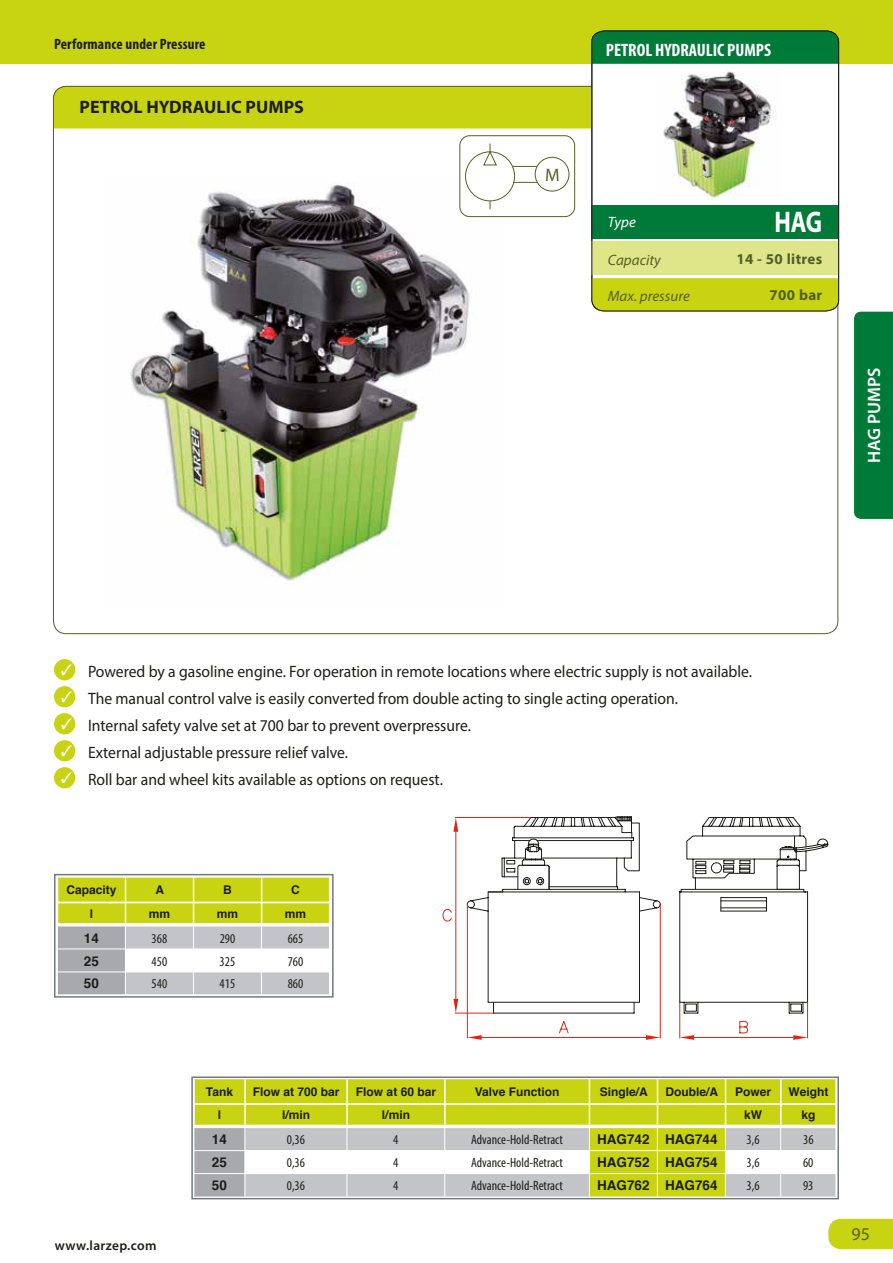
<style>
.page{position:relative;width:893px;height:1263px;background:#fff}
.page>*{position:absolute;margin:0;border:0;box-sizing:border-box;transform-origin:0 0}
.t1{font:700 30px "Myriad Pro";color:#fff;scale:.8 1}
.t2{font:18.15px "Myriad Pro";color:#596022}
.t3{font:700 condensed 18px "Myriad Pro";color:#fff}
.t4{font:700 18px "Myriad Pro";letter-spacing:.005em;color:#1d1d1b}
.t5{font:600 18px "Myriad Pro";color:#fff}
.t6{font:18px "Myriad Pro";color:#596022}
.t7{font:16.5px/27px "Myriad Pro";color:#1d1d1b;scale:.95 1}
.t8{font:700 condensed 15px "Myriad Pro";letter-spacing:.01em;color:#1d1d1b}
.t9{font:italic 15px "Myriad Pro";color:#596022}
.t10{font:700 15px "Myriad Pro";letter-spacing:.025em;color:#535e2a}
.t11{font:italic 15px "Myriad Pro";color:#fff}
.t12{font:condensed 13.5px "Myriad Pro";color:#1d1d1b}
.t13{font:700 13.5px "Helvetica";color:#1d1d1b}
.t14{font:600 13.5px "Myriad Pro";letter-spacing:.025em;color:#1d1d1b}
.t15{font:700 12px "Helvetica";color:#1d1d1b}
</style>
<div class="page">
<div style="left:53px;top:86px;width:538px;height:42px;background:#c8d411"></div>
<div style="left:0;top:0;width:893px;height:64px;background:#c8d411"></div>
<svg style="left:591px;top:30px;width:248px;height:282px"></svg>
<div style="left:854px;top:312px;width:39px;height:207px;background:#007a39"></div>
<img style="left:656px;top:67px;width:126px;height:134px">
<div style="left:54px;top:659px;width:21px;height:21px;background:#c8d411;border-radius:50%"></div>
<svg style="left:61px;top:664px;width:11px;height:11px"></svg>
<div style="left:54px;top:686px;width:21px;height:21px;background:#c8d411;border-radius:50%"></div>
<svg style="left:61px;top:691px;width:11px;height:11px"></svg>
<div style="left:54px;top:713px;width:21px;height:21px;background:#c8d411;border-radius:50%"></div>
<svg style="left:61px;top:718px;width:11px;height:11px"></svg>
<div style="left:54px;top:740px;width:21px;height:21px;background:#c8d411;border-radius:50%"></div>
<svg style="left:61px;top:745px;width:11px;height:11px"></svg>
<div style="left:54px;top:767px;width:21px;height:21px;background:#c8d411;border-radius:50%"></div>
<svg style="left:61px;top:772px;width:11px;height:11px"></svg>
<svg style="left:57px;top:877px;width:273px;height:118px"></svg>
<hr style="left:57px;top:902px;width:69px;height:1px;background:#fff">
<hr style="left:126px;top:902px;width:68px;height:1px;background:#fff">
<hr style="left:194px;top:902px;width:68px;height:1px;background:#fff">
<hr style="left:262px;top:902px;width:68px;height:1px;background:#fff">
<div style="left:54px;top:874px;width:280px;height:124px;border:2px solid #727a80"></div>
<svg style="left:194px;top:1079px;width:642px;height:117px"></svg>
<hr style="left:780px;top:1079px;width:2px;height:24px;background:#fff">
<hr style="left:835px;top:1079px;width:2px;height:24px;background:#fff">
<hr style="left:193px;top:1103px;width:52px;height:2px;background:#fff">
<hr style="left:245px;top:1103px;width:102px;height:2px;background:#fff">
<hr style="left:347px;top:1103px;width:98px;height:2px;background:#fff">
<hr style="left:445px;top:1103px;width:144px;height:2px;background:#fff">
<hr style="left:589px;top:1103px;width:68px;height:2px;background:#fff">
<hr style="left:657px;top:1103px;width:68px;height:2px;background:#fff">
<hr style="left:725px;top:1103px;width:56px;height:2px;background:#fff">
<hr style="left:781px;top:1103px;width:56px;height:2px;background:#fff">
<div style="left:191px;top:1076px;width:648px;height:123px;border:2px solid #727a80"></div>
<svg style="left:808px;top:838px;width:21px;height:165px"></svg>
<svg style="left:443px;top:816px;width:365px;height:224px"></svg>
<img style="left:130px;top:184px;width:340px;height:397px">
<div style="left:457px;top:135px;width:120px;height:83px;background:#fff"></div>
<div style="left:510px;top:166px;width:30px;height:17px;border:1px solid #596022"></div>
<div style="left:535px;top:157px;width:34px;height:34px;background:#fff;border-radius:50%"></div>
<div style="left:535px;top:157px;width:34px;height:34px;border:1px solid #596022;border-radius:50%"></div>
<hr style="left:490px;top:144px;width:1px;height:65px;background:#596022">
<div style="left:465px;top:152px;width:50px;height:49px;background:#fff;border-radius:50%"></div>
<div style="left:465px;top:151px;width:50px;height:50px;border:1px solid #596022;border-radius:50%"></div>
<svg style="left:483px;top:150px;width:14px;height:16px"></svg>
<div style="left:459px;top:135px;width:116px;height:82px;border:1px solid #596022;border-radius:10px"></div>
<div style="left:828px;top:1219px;width:65px;height:30px;background:#c8d411"></div>
<p class="t8" style="left:54px;top:34px;width:153px">Performance under Pressure</p>
<p class="t4" style="left:80px;top:95px;width:226px">PETROL HYDRAULIC PUMPS</p>
<p class="t2" style="left:545px;top:164px;width:16px">M</p>
<p class="t3" style="left:606px;top:39px;width:167px">PETROL HYDRAULIC PUMPS</p>
<p class="t11" style="left:608px;top:213px;width:29px">Type</p>
<p class="t9" style="left:608px;top:251px;width:54px">Capacity</p>
<p class="t9" style="left:608px;top:287px;width:83px">Max. pressure</p>
<h1 class="t1" style="left:774px;top:202px;width:61px">HAG</h1>
<p class="t10" style="left:736px;top:249px;width:87px">14 - 50 litres</p>
<p class="t10" style="left:769px;top:285px;width:54px">700 bar</p>
<p class="t5" style="left:863px;top:463px;width:97px;rotate:-90deg">HAG PUMPS</p>
<p class="t7" style="left:88px;top:657px;width:701px">Powered by a gasoline engine. For operation in remote locations where electric supply is not available.<br>The manual control valve is easily converted from double acting to single acting operation.<br>Internal safety valve set at 700 bar to prevent overpressure.<br>External adjustable pressure relief valve.<br>Roll bar and wheel kits available as options on request.</p>
<p class="t15" style="left:67px;top:880px;width:52px">Capacity</p>
<p class="t15" style="left:155px;top:880px;width:10px">A</p>
<p class="t15" style="left:223px;top:880px;width:10px">B</p>
<p class="t15" style="left:291px;top:880px;width:10px">C</p>
<p class="t15" style="left:90px;top:904px;width:5px">l</p>
<p class="t15" style="left:149px;top:904px;width:23px">mm</p>
<p class="t15" style="left:217px;top:904px;width:23px">mm</p>
<p class="t15" style="left:285px;top:904px;width:23px">mm</p>
<p class="t13" style="left:84px;top:927px;width:17px">14</p>
<p class="t12" style="left:152px;top:930px;width:17px">368</p>
<p class="t12" style="left:220px;top:930px;width:17px">290</p>
<p class="t12" style="left:288px;top:930px;width:17px">665</p>
<p class="t13" style="left:84px;top:950px;width:17px">25</p>
<p class="t12" style="left:152px;top:953px;width:17px">450</p>
<p class="t12" style="left:220px;top:953px;width:17px">325</p>
<p class="t12" style="left:288px;top:953px;width:17px">760</p>
<p class="t13" style="left:84px;top:973px;width:17px">50</p>
<p class="t12" style="left:152px;top:976px;width:17px">540</p>
<p class="t12" style="left:220px;top:976px;width:17px">415</p>
<p class="t12" style="left:288px;top:976px;width:17px">860</p>
<p class="t14" style="left:55px;top:1236px;width:103px">www.larzep.com</p>
<p class="t15" style="left:206px;top:1082px;width:29px">Tank</p>
<p class="t15" style="left:253px;top:1082px;width:88px">Flow at 700 bar</p>
<p class="t15" style="left:356px;top:1082px;width:82px">Flow at 60 bar</p>
<p class="t15" style="left:475px;top:1082px;width:86px">Valve Function</p>
<p class="t15" style="left:600px;top:1082px;width:50px">Single/A</p>
<p class="t15" style="left:665px;top:1082px;width:54px">Double/A</p>
<p class="t15" style="left:735px;top:1082px;width:38px">Power</p>
<p class="t15" style="left:789px;top:1082px;width:41px">Weight</p>
<p class="t15" style="left:218px;top:1105px;width:5px">l</p>
<p class="t15" style="left:282px;top:1105px;width:30px">l/min</p>
<p class="t15" style="left:382px;top:1105px;width:30px">l/min</p>
<p class="t15" style="left:744px;top:1105px;width:19px">kW</p>
<p class="t15" style="left:801px;top:1105px;width:16px">kg</p>
<p class="t13" style="left:212px;top:1128px;width:17px">14</p>
<p class="t12" style="left:287px;top:1131px;width:20px">0,36</p>
<p class="t12" style="left:393px;top:1131px;width:7px">4</p>
<p class="t12" style="left:471px;top:1131px;width:93px">Advance-Hold-Retract</p>
<p class="t13" style="left:597px;top:1128px;width:122px">HAG742 HAG744</p>
<p class="t12" style="left:746px;top:1131px;width:15px">3,6</p>
<p class="t12" style="left:803px;top:1131px;width:12px">36</p>
<p class="t13" style="left:212px;top:1151px;width:17px">25</p>
<p class="t12" style="left:287px;top:1154px;width:20px">0,36</p>
<p class="t12" style="left:393px;top:1154px;width:7px">4</p>
<p class="t12" style="left:471px;top:1154px;width:93px">Advance-Hold-Retract</p>
<p class="t13" style="left:597px;top:1151px;width:122px">HAG752 HAG754</p>
<p class="t12" style="left:746px;top:1154px;width:15px">3,6</p>
<p class="t12" style="left:803px;top:1154px;width:12px">60</p>
<p class="t13" style="left:212px;top:1174px;width:17px">50</p>
<p class="t12" style="left:287px;top:1177px;width:20px">0,36</p>
<p class="t12" style="left:393px;top:1177px;width:7px">4</p>
<p class="t12" style="left:471px;top:1177px;width:93px">Advance-Hold-Retract</p>
<p class="t13" style="left:597px;top:1174px;width:122px">HAG762 HAG764</p>
<p class="t12" style="left:746px;top:1177px;width:15px">3,6</p>
<p class="t12" style="left:803px;top:1177px;width:12px">93</p>
<p class="t6" style="left:851px;top:1222px;width:20px">95</p>
</div>
